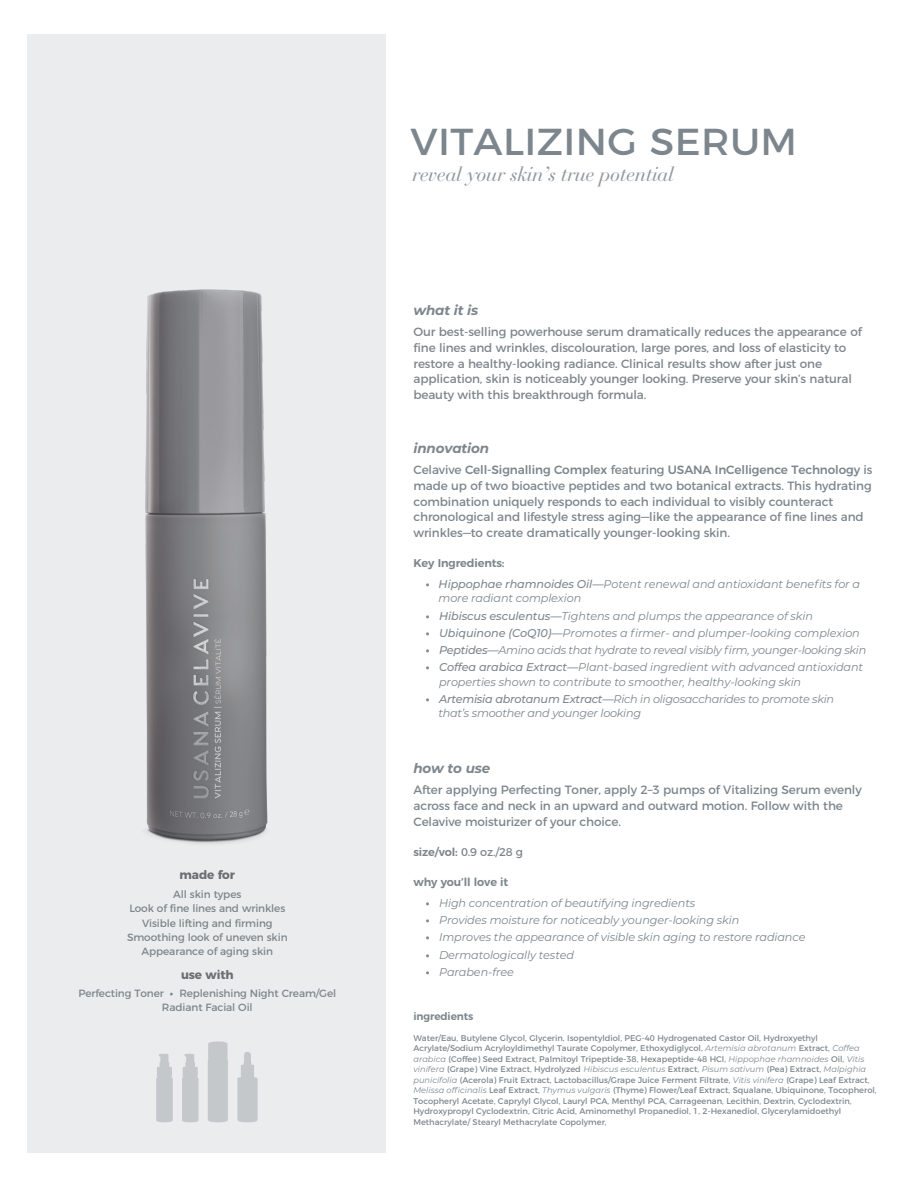
<style>
.page{position:relative;width:918px;height:1188px;background:#fff}
.page>*{position:absolute;margin:0;border:0;box-sizing:border-box;transform-origin:0 0}
.t1{font:37.5px "Montserrat";letter-spacing:.01em;color:#7d868c;scale:1.05 1}
.t2{font:italic 20.25px "Bauer Bodoni Std";letter-spacing:-.02em;color:#92989e}
.t3{font:italic 700 13.5px "Montserrat";letter-spacing:-.01em;color:#7d868c}
.t4{font:12px/15.8px "Montserrat";letter-spacing:-.01em;color:#7d868c}
.t5{font:700 12px "Montserrat";letter-spacing:-.01em;color:#6d6e71}
.t6{font:italic 11.25px/14.2px "Montserrat";letter-spacing:-.01em;color:#7d868c}
.t7{font:600 11.25px "Montserrat";letter-spacing:-.01em;color:#7d868c}
.t8{font:11.25px "Montserrat";color:#7d868c}
.t9{font:10.5px/14.2px "Montserrat";letter-spacing:-.01em;color:#7d868c;text-align:center}
.t10{font:600 10.5px "Montserrat";letter-spacing:-.01em;color:#7d868c}
.t11{font:8.25px/10.5px "Montserrat";color:#7d868c}
.s1{font-weight:700}
.s2{font-weight:500}
.s3{font-weight:700;font-style:normal}
.s4{font-weight:600}
.s5{font-style:italic}
</style>
<div class="page">
<svg style="left:27px;top:35px;width:359px;height:1118px;background:#d9dadc"></svg>
<h3 class="t5" style="left:180px;top:864px;width:57px">made for</h3>
<p class="t9" style="left:127px;top:886px;width:162px">All skin types<br>Look of fine lines and wrinkles<br>Visible lifting and firming<br>Smoothing look of uneven skin<br>Appearance of aging skin</p>
<h3 class="t5" style="left:181px;top:965px;width:54px">use with</h3>
<p class="t9" style="left:78px;top:985px;width:259px">Perfecting Toner <span class="s1">•</span> Replenishing Night Cream/Gel<br>Radiant Facial Oil</p>
<h1 class="t1" style="left:410px;top:112px;width:370px">VITALIZING SERUM</h1>
<h2 class="t2" style="left:412px;top:162px;width:263px">reveal your skin’s true potential</h2>
<h3 class="t3" style="left:413px;top:301px;width:66px">what it is</h3>
<p class="t4" style="left:413px;top:323px;width:450px">Our best-selling powerhouse serum dramatically reduces the appearance of fine lines and wrinkles, discolouration, large pores, and loss of elasticity to restore a healthy-looking radiance. Clinical results show after just one application, skin is noticeably younger looking. Preserve your skin’s natural beauty with this breakthrough formula.</p>
<h3 class="t3" style="left:413px;top:439px;width:77px">innovation</h3>
<p class="t4" style="left:413px;top:461px;width:461px">Celavive <span class="s2">Cell-Signalling Complex</span> featuring <span class="s2">USANA InCelligence Technology</span> is made up of two bioactive peptides and two botanical extracts. This hydrating combination uniquely responds to each individual to visibly counteract chronological and lifestyle stress aging—like the appearance of fine lines and wrinkles—to create dramatically younger-looking skin.</p>
<h3 class="t7" style="left:413px;top:554px;width:93px">Key Ingredients:</h3>
<h3 class="t6" style="left:439px;top:577px;width:423px;text-indent:-13px"><span class="s3">•</span> <span class="s2">Hippophae rhamnoides Oil—</span>Potent renewal and antioxidant benefits for a more radiant complexion</h3>
<h3 class="t6" style="left:426px;top:608px;width:389px"><span class="s3">•</span> <span class="s2">Hibiscus esculentus—</span>Tightens and plumps the appearance of skin</h3>
<h3 class="t6" style="left:426px;top:625px;width:436px"><span class="s3">•</span> <span class="s2">Ubiquinone (CoQ10)—</span>Promotes a firmer- and plumper-looking complexion</h3>
<h3 class="t6" style="left:426px;top:643px;width:442px"><span class="s3">•</span> <span class="s2">Peptides—</span>Amino acids that hydrate to reveal visibly firm, younger-looking skin</h3>
<h3 class="t6" style="left:439px;top:660px;width:426px;text-indent:-13px"><span class="s3">•</span> <span class="s2">Coffea arabica Extract—</span>Plant-based ingredient with advanced antioxidant properties shown to contribute to smoother, healthy-looking skin</h3>
<h3 class="t6" style="left:439px;top:691px;width:397px;text-indent:-13px"><span class="s3">•</span> <span class="s2">Artemisia abrotanum Extract—</span>Rich in oligosaccharides to promote skin that’s smoother and younger looking</h3>
<h3 class="t3" style="left:413px;top:759px;width:78px">how to use</h3>
<h3 class="t4" style="left:413px;top:781px;width:450px">After applying Perfecting Toner, apply 2–3 pumps of Vitalizing Serum evenly across face and neck in an upward and outward motion. Follow with the<br>Celavive moisturizer of your choice.</h3>
<h3 class="t8" style="left:413px;top:843px;width:111px"><span class="s4">size/vol:</span> 0.9 oz./28 g</h3>
<h3 class="t7" style="left:413px;top:873px;width:96px">why you’ll love it</h3>
<h3 class="t6" style="left:426px;top:895px;width:271px"><span class="s3">•</span> High concentration of beautifying ingredients</h3>
<h3 class="t6" style="left:426px;top:913px;width:315px"><span class="s3">•</span> Provides moisture for noticeably younger-looking skin</h3>
<h3 class="t6" style="left:426px;top:930px;width:381px"><span class="s3">•</span> Improves the appearance of visible skin aging to restore radiance</h3>
<h3 class="t6" style="left:426px;top:947px;width:150px"><span class="s3">•</span> Dermatologically tested</h3>
<h3 class="t6" style="left:426px;top:964px;width:90px"><span class="s3">•</span> Paraben-free</h3>
<p class="t10" style="left:413px;top:1008px;width:61px">ingredients</p>
<p class="t11" style="left:413px;top:1032px;width:465px">Water/Eau, Butylene Glycol, Glycerin, Isopentyldiol, PEG-40 Hydrogenated Castor Oil, Hydroxyethyl Acrylate/Sodium Acryloyldimethyl Taurate Copolymer, Ethoxydiglycol, <span class="s5">Artemisia abrotanum</span> Extract, <span class="s5">Coffea arabica</span> (Coffee) Seed Extract, Palmitoyl Tripeptide-38, Hexapeptide-48 HCl, <span class="s5">Hippophae rhamnoides</span> Oil, <span class="s5">Vitis vinifera</span> (Grape) Vine Extract, Hydrolyzed <span class="s5">Hibiscus esculentus</span> Extract, <span class="s5">Pisum sativum</span> (Pea) Extract, <span class="s5">Malpighia punicifolia</span> (Acerola) Fruit Extract, Lactobacillus/Grape Juice Ferment Filtrate, <span class="s5">Vitis vinifera</span> (Grape) Leaf Extract, <span class="s5">Melissa officinalis</span> Leaf Extract, <span class="s5">Thymus vulgaris</span> (Thyme) Flower/Leaf Extract, Squalane, Ubiquinone, Tocopherol, Tocopheryl Acetate, Caprylyl Glycol, Lauryl PCA, Menthyl PCA, Carrageenan, Lecithin, Dextrin, Cyclodextrin, Hydroxypropyl Cyclodextrin, Citric Acid, Aminomethyl Propanediol, 1, 2-Hexanediol, Glycerylamidoethyl Methacrylate/ Stearyl Methacrylate Copolymer,</p>
</div>
